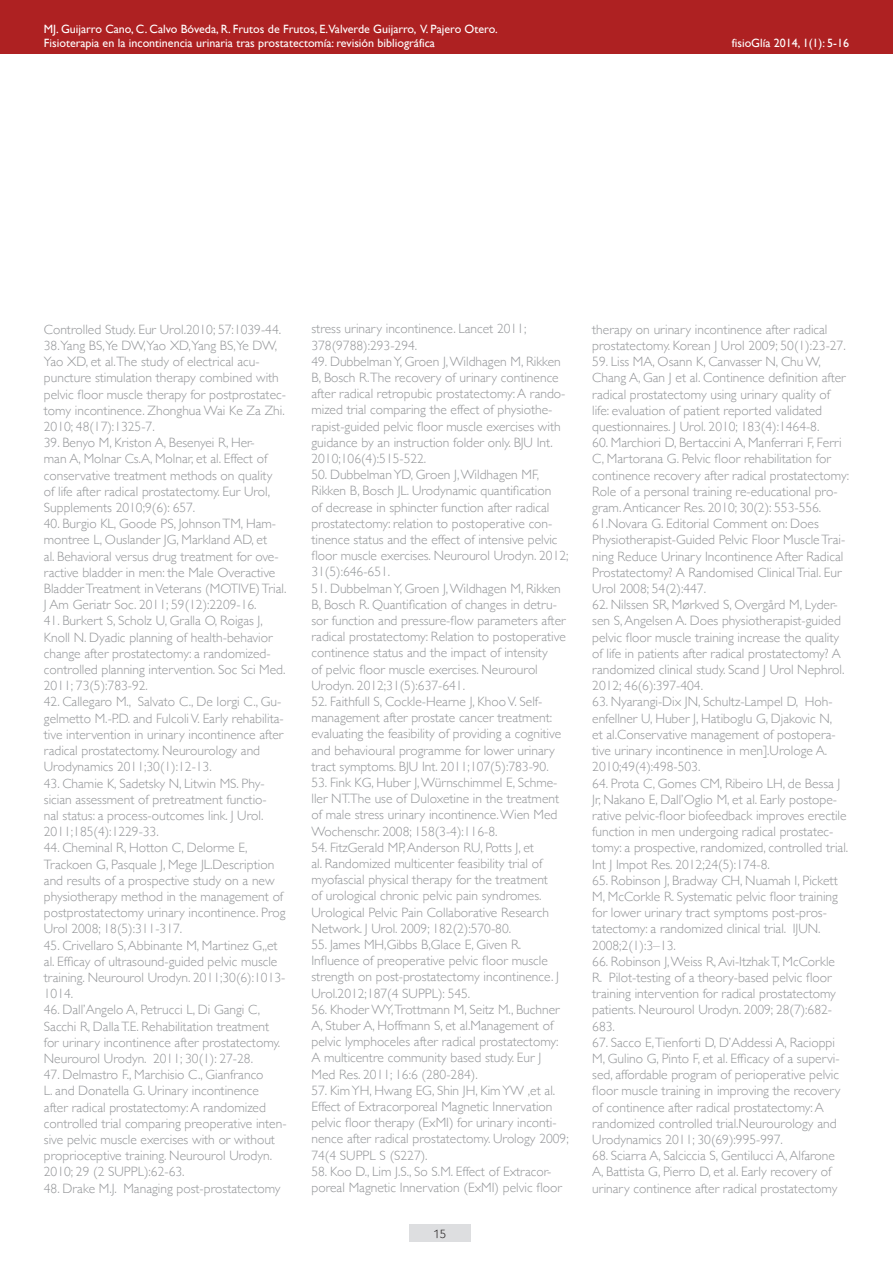
<style>
.page{position:relative;width:893px;height:1263px;background:#fff}
.page>*{position:absolute;margin:0;border:0;box-sizing:border-box;transform-origin:0 0}
.t1{font:300 13.5px/16.2px "Gill Sans";color:#939598}
.t2{font:12px "Gill Sans";color:#fff}
.t3{font:12px "Kabel IT Cby BT";color:#231f20}
</style>
<div class="page">
<div style="left:409px;top:1224px;width:62px;height:18px;background:#dddee0"></div>
<div style="left:0;top:0;width:893px;height:53px;background:#ae2122"></div>
<p class="t2" style="left:44px;top:22px;width:455px">MJ. Guijarro Cano, C. Calvo Bóveda, R. Frutos de Frutos, E.Valverde Guijarro, V. Pajero Otero.</p>
<p class="t2" style="left:44px;top:36px;width:393px">Fisioterapia en la incontinencia urinaria tras prostatectomía: revisión bibliográfica</p>
<p class="t2" style="left:732px;top:36px;width:119px">fisioGlía 2014, 1(1): 5-16</p>
<p class="t1" style="left:44px;top:321px;width:239px">Controlled Study. Eur Urol.2010; 57:1039-44.</p>
<p class="t1" style="left:44px;top:337px;width:244px">38.Yang BS,Ye DW,Yao XD,Yang BS,Ye DW, Yao XD, et al.The study of electrical acu&shy;puncture stimulation therapy combined with pelvic floor muscle therapy for postprostatec&shy;tomy incontinence. Zhonghua Wai Ke Za Zhi.<br>2010; 48(17):1325-7.</p>
<p class="t1" style="left:44px;top:434px;width:230px">39. Benyo M, Kriston A, Besenyei R, Her&shy;man A, Molnar Cs.A, Molnar, et al. Effect of conservative treatment methods on quality of life after radical prostatectomy. Eur Urol, Supplements 2010;9(6): 657.</p>
<p class="t1" style="left:44px;top:515px;width:244px">40. Burgio KL, Goode PS, Johnson TM, Ham&shy;montree L, Ouslander JG, Markland AD, et<br>al. Behavioral versus drug treatment for ove&shy;ractive bladder in men: the Male Overactive Bladder Treatment in Veterans (MOTIVE) Trial.<br>J Am Geriatr Soc. 2011; 59(12):2209-16.</p>
<p class="t1" style="left:44px;top:612px;width:243px">41. Burkert S, Scholz U, Gralla O, Roigas J, Knoll N. Dyadic planning of health-behavior change after prostatectomy: a randomized&shy;controlled planning intervention. Soc Sci Med.<br>2011; 73(5):783-92.</p>
<p class="t1" style="left:44px;top:693px;width:241px">42. Callegaro M., Salvato C., De Iorgi C., Gu&shy;gelmetto M.-P.D. and Fulcoli V. Early rehabilita&shy;tive intervention in urinary incontinence after radical prostatectomy. Neurourology and Urodynamics 2011;30(1):12-13.</p>
<p class="t1" style="left:44px;top:774px;width:224px">43. Chamie K, Sadetsky N, Litwin MS. Phy&shy;sician assessment of pretreatment functio&shy;nal status: a process-outcomes link. J Urol.<br>2011;185(4):1229-33.</p>
<p class="t1" style="left:44px;top:839px;width:243px">44. Cheminal R, Hotton C, Delorme E, Trackoen G, Pasquale J, Mege JL.Description and results of a prospective study on a new physiotherapy method in the management of postprostatectomy urinary incontinence. Prog Urol 2008; 18(5):311-317.</p>
<p class="t1" style="left:44px;top:936px;width:243px">45. Crivellaro S, Abbinante M, Martinez G,,et al. Efficay of ultrasound-guided pelvic muscle training. Neurourol Urodyn. 2011;30(6):1013- 1014.</p>
<p class="t1" style="left:44px;top:1001px;width:238px">46. Dall’Angelo A, Petrucci L, Di Gangi C, Sacchi R, Dalla T.E. Rehabilitation treatment for urinary incontinence after prostatectomy.<br>Neurourol Urodyn. 2011; 30(1): 27-28.</p>
<p class="t1" style="left:44px;top:1066px;width:244px">47. Delmastro F., Marchisio C., Gianfranco<br>L. and Donatella G. Urinary incontinence<br>after radical prostatectomy: A randomized controlled trial comparing preoperative inten&shy;sive pelvic muscle exercises with or without proprioceptive training. Neurourol Urodyn.<br>2010; 29 (2 SUPPL):62-63.</p>
<p class="t1" style="left:44px;top:1179px;width:238px">48. Drake M.J. Managing post-prostatectomy</p>
<p class="t1" style="left:311px;top:320px;width:216px">stress urinary incontinence. Lancet 2011;<br>378(9788):293-294.</p>
<p class="t1" style="left:311px;top:353px;width:255px">49. Dubbelman Y, Groen J, Wildhagen M, Rikken B, Bosch R.The recovery of urinary continence after radical retropubic prostatectomy: A rando&shy;mized trial comparing the effect of physiothe&shy;rapist-guided pelvic floor muscle exercises with guidance by an instruction folder only. BJU Int.<br>2010;106(4):515-522.</p>
<p class="t1" style="left:311px;top:466px;width:259px">50. Dubbelman YD, Groen J, Wildhagen MF, Rikken B, Bosch JL. Urodynamic quantification<br>of decrease in sphincter function after radical prostatectomy: relation to postoperative con&shy;tinence status and the effect of intensive pelvic floor muscle exercises. Neurourol Urodyn. 2012; 31(5):646-651.</p>
<p class="t1" style="left:311px;top:579px;width:256px">51. Dubbelman Y, Groen J, Wildhagen M, Rikken B, Bosch R. Quantification of changes in detru&shy;sor function and pressure-flow parameters after radical prostatectomy: Relation to postoperative continence status and the impact of intensity<br>of pelvic floor muscle exercises. Neurourol Urodyn. 2012;31(5):637-641.</p>
<p class="t1" style="left:311px;top:693px;width:251px">52. Faithfull S, Cockle-Hearne J, Khoo V. Self&shy;management after prostate cancer treatment: evaluating the feasibility of providing a cognitive and behavioural programme for lower urinary tract symptoms. BJU Int. 2011;107(5):783-90.</p>
<p class="t1" style="left:311px;top:774px;width:249px">53. Fink KG, Huber J, Würnschimmel E, Schme&shy;ller NT.The use of Duloxetine in the treatment of male stress urinary incontinence. Wien Med Wochenschr. 2008; 158(3-4):116-8.</p>
<p class="t1" style="left:311px;top:839px;width:239px">54. FitzGerald MP, Anderson RU, Potts J, et<br>al. Randomized multicenter feasibility trial of myofascial physical therapy for the treatment of urological chronic pelvic pain syndromes.<br>Urological Pelvic Pain Collaborative Research Network. J Urol. 2009; 182(2):570-80.</p>
<p class="t1" style="left:311px;top:936px;width:249px">55. James MH,Gibbs B,Glace E, Given R.<br>Influence of preoperative pelvic floor muscle strength on post-prostatectomy incontinence. J Urol.2012;187(4 SUPPL): 545.</p>
<p class="t1" style="left:311px;top:1001px;width:250px">56. Khoder WY,Trottmann M, Seitz M., Buchner A, Stuber A, Hoffmann S, et al.Management of pelvic lymphoceles after radical prostatectomy:<br>A multicentre community based study. Eur J Med Res. 2011; 16:6 (280-284).</p>
<p class="t1" style="left:311px;top:1082px;width:259px">57. Kim YH, Hwang EG, Shin JH, Kim YW ,et al.<br>Effect of Extracorporeal Magnetic Innervation pelvic floor therapy (ExMI) for urinary inconti&shy;nence after radical prostatectomy. Urology 2009; 74(4 SUPPL S (S227).</p>
<p class="t1" style="left:311px;top:1163px;width:252px">58. Koo D., Lim J.S., So S.M. Effect of Extracor&shy;poreal Magnetic Innervation (ExMI) pelvic floor</p>
<p class="t3" style="left:433px;top:1226px;width:14px">15</p>
<p class="t1" style="left:592px;top:321px;width:255px">therapy on urinary incontinence after radical prostatectomy. Korean J Urol 2009; 50(1):23-27.</p>
<p class="t1" style="left:592px;top:353px;width:255px">59. Liss MA, Osann K, Canvasser N, Chu W, Chang A, Gan J et al. Continence definition after radical prostatectomy using urinary quality of life: evaluation of patient reported validated questionnaires. J Urol. 2010; 183(4):1464-8.</p>
<p class="t1" style="left:592px;top:434px;width:258px">60. Marchiori D, Bertaccini A, Manferrari F, Ferri C, Martorana G. Pelvic floor rehabilitation for continence recovery after radical prostatectomy:<br>Role of a personal training re-educational pro&shy;gram. Anticancer Res. 2010; 30(2): 553-556.</p>
<p class="t1" style="left:592px;top:515px;width:255px">61.Novara G. Editorial Comment on: Does Physiotherapist-Guided Pelvic Floor Muscle Trai&shy;ning Reduce Urinary Incontinence After Radical Prostatectomy? A Randomised Clinical Trial. Eur Urol 2008; 54(2):447.</p>
<p class="t1" style="left:592px;top:596px;width:254px">62. Nilssen SR, Mørkved S, Overgård M, Lyder&shy;sen S, Angelsen A. Does physiotherapist-guided pelvic floor muscle training increase the quality of life in patients after radical prostatectomy? A randomized clinical study. Scand J Urol Nephrol.<br>2012; 46(6):397-404.</p>
<p class="t1" style="left:592px;top:693px;width:245px">63. Nyarangi-Dix JN, Schultz-Lampel D, Hoh&shy;enfellner U, Huber J, Hatiboglu G, Djakovic N, et al.Conservative management of postopera&shy;tive urinary incontinence in men].Urologe A.<br>2010;49(4):498-503.</p>
<p class="t1" style="left:592px;top:774px;width:258px">64. Prota C, Gomes CM, Ribeiro LH, de Bessa J Jr, Nakano E, Dall’Oglio M, et al. Early postope&shy;rative pelvic-floor biofeedback improves erectile function in men undergoing radical prostatec&shy;tomy: a prospective, randomized, controlled trial.<br>Int J Impot Res. 2012;24(5):174-8.</p>
<p class="t1" style="left:592px;top:871px;width:247px">65. Robinson J, Bradway CH, Nuamah I, Pickett M, McCorkle R. Systematic pelvic floor training for lower urinary tract symptoms post-pros&shy;tatectomy: a randomized clinical trial. IJUN.<br>2008;2(1):3–13.</p>
<p class="t1" style="left:592px;top:952px;width:245px">66. Robinson J, Weiss R, Avi-Itzhak T, McCorkle R. Pilot-testing of a theory-based pelvic floor training intervention for radical prostatectomy patients. Neurourol Urodyn. 2009; 28(7):682- 683.</p>
<p class="t1" style="left:592px;top:1033px;width:250px">67. Sacco E,Tienforti D, D’Addessi A, Racioppi M, Gulino G, Pinto F, et al. Efficacy of a supervi&shy;sed, affordable program of perioperative pelvic floor muscle training in improving the recovery of continence after radical prostatectomy: A randomized controlled trial.Neurourology and Urodynamics 2011; 30(69):995-997.</p>
<p class="t1" style="left:592px;top:1147px;width:247px">68. Sciarra A, Salciccia S, Gentilucci A, Alfarone<br>A, Battista G, Pierro D, et al. Early recovery of urinary continence after radical prostatectomy</p>
</div>
